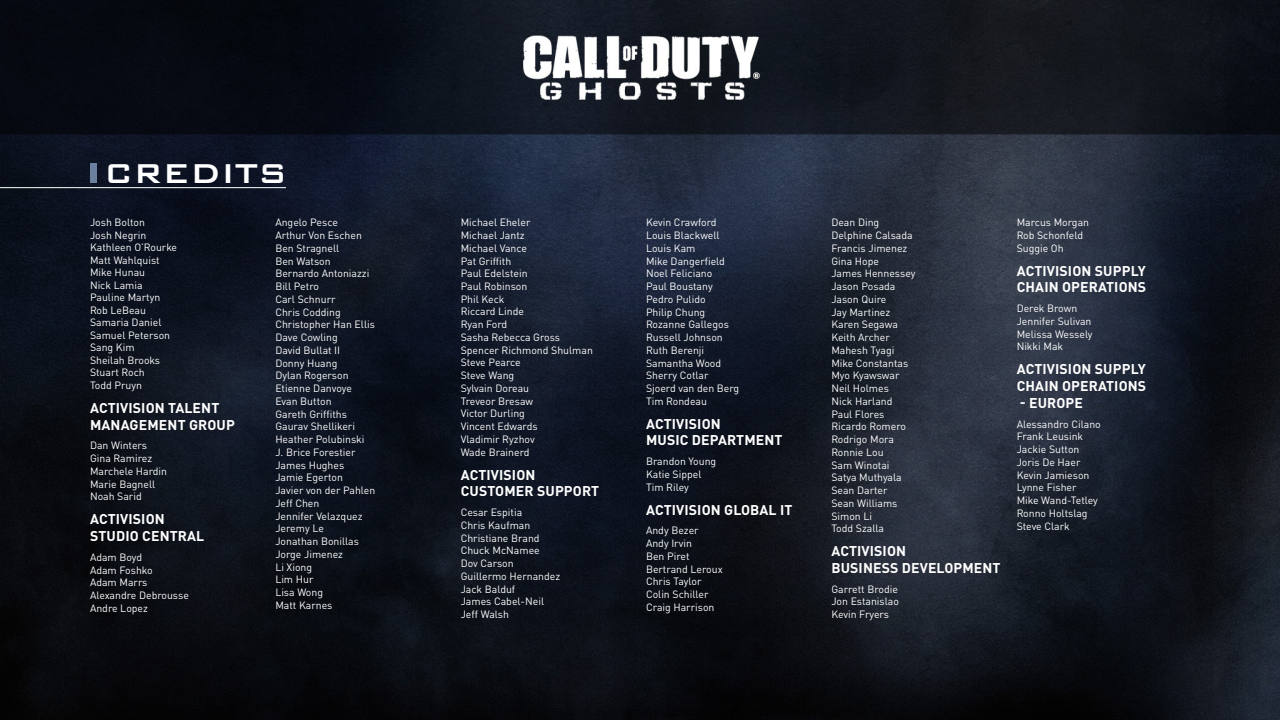
<style>
.page{position:relative;width:1280px;height:720px;background:#fff}
.page>*{position:absolute;margin:0;border:0;box-sizing:border-box;transform-origin:0 0}
.t1{font:500 36.5px "Bank Gothic BT";color:#fff}
.t2{font:700 14px/16.8px "DINOT";letter-spacing:.01em;color:#fff}
.t3{font:10.5px/12.7px "DINOT";color:#fff}
</style>
<div class="page">
<img style="left:0;top:0;width:1280px;height:720px">
<div style="left:90px;top:164px;width:6px;height:19px;background:#6b7f9f"></div>
<hr style="left:0;top:187px;width:286px;height:1px;background:#fff">
<h1 class="t1" style="left:104px;top:153px;width:185px">CREDITS</h1>
<p class="t3" style="left:90px;top:216px;width:89px">Josh Bolton<br>Josh Negrin<br>Kathleen O’Rourke<br>Matt Wahlquist<br>Mike Hunau<br>Nick Lamia<br>Pauline Martyn<br>Rob LeBeau<br>Samaria Daniel<br>Samuel Peterson<br>Sang Kim<br>Sheilah Brooks<br>Stuart Roch<br>Todd Pruyn</p>
<h2 class="t2" style="left:90px;top:399px;width:146px">ACTIVISION TALENT<br>MANAGEMENT GROUP</h2>
<p class="t3" style="left:90px;top:439px;width:79px">Dan Winters<br>Gina Ramirez<br>Marchele Hardin<br>Marie Bagnell<br>Noah Sarid</p>
<h2 class="t2" style="left:90px;top:510px;width:116px">ACTIVISION<br>STUDIO CENTRAL</h2>
<p class="t3" style="left:90px;top:551px;width:100px">Adam Boyd<br>Adam Foshko<br>Adam Marrs<br>Alexandre Debrousse<br>Andre Lopez</p>
<p class="t3" style="left:275px;top:216px;width:102px">Angelo Pesce<br>Arthur Von Eschen<br>Ben Stragnell<br>Ben Watson<br>Bernardo Antoniazzi<br>Bill Petro<br>Carl Schnurr<br>Chris Codding<br>Christopher Han Ellis<br>Dave Cowling<br>David Bullat II<br>Donny Huang<br>Dylan Rogerson<br>Etienne Danvoye<br>Evan Button<br>Gareth Griffiths<br>Gaurav Shellikeri<br>Heather Polubinski<br>J. Brice Forestier<br>James Hughes<br>Jamie Egerton<br>Javier von der Pahlen<br>Jeff Chen<br>Jennifer Velazquez<br>Jeremy Le<br>Jonathan Bonillas<br>Jorge Jimenez<br>Li Xiong<br>Lim Hur<br>Lisa Wong<br>Matt Karnes</p>
<p class="t3" style="left:461px;top:216px;width:134px">Michael Eheler<br>Michael Jantz<br>Michael Vance<br>Pat Griffith<br>Paul Edelstein<br>Paul Robinson<br>Phil Keck<br>Riccard Linde<br>Ryan Ford<br>Sasha Rebecca Gross<br>Spencer Richmond Shulman<br>Steve Pearce<br>Steve Wang<br>Sylvain Doreau<br>Treveor Bresaw<br>Victor Durling<br>Vincent Edwards<br>Vladimir Ryzhov<br>Wade Brainerd</p>
<h2 class="t2" style="left:461px;top:466px;width:140px">ACTIVISION<br>CUSTOMER SUPPORT</h2>
<p class="t3" style="left:461px;top:506px;width:101px">Cesar Espitia<br>Chris Kaufman<br>Christiane Brand<br>Chuck McNamee<br>Dov Carson<br>Guillermo Hernandez<br>Jack Balduf<br>James Cabel-Neil<br>Jeff Walsh</p>
<p class="t3" style="left:646px;top:216px;width:95px">Kevin Crawford<br>Louis Blackwell<br>Louis Kam<br>Mike Dangerfield<br>Noel Feliciano<br>Paul Boustany<br>Pedro Pulido<br>Philip Chung<br>Rozanne Gallegos<br>Russell Johnson<br>Ruth Berenji<br>Samantha Wood<br>Sherry Cotlar<br>Sjoerd van den Berg<br>Tim Rondeau</p>
<h2 class="t2" style="left:646px;top:415px;width:138px">ACTIVISION<br>MUSIC DEPARTMENT</h2>
<p class="t3" style="left:646px;top:455px;width:72px">Brandon Young<br>Katie Sippel<br>Tim Riley</p>
<h2 class="t2" style="left:646px;top:501px;width:148px">ACTIVISION GLOBAL IT</h2>
<p class="t3" style="left:646px;top:524px;width:78px">Andy Bezer<br>Andy Irvin<br>Ben Piret<br>Bertrand Leroux<br>Chris Taylor<br>Colin Schiller<br>Craig Harrison</p>
<p class="t3" style="left:831px;top:216px;width:86px">Dean Ding<br>Delphine Calsada<br>Francis Jimenez<br>Gina Hope<br>James Hennessey<br>Jason Posada<br>Jason Quire<br>Jay Martinez<br>Karen Segawa<br>Keith Archer<br>Mahesh Tyagi<br>Mike Constantas<br>Myo Kyawswar<br>Neil Holmes<br>Nick Harland<br>Paul Flores<br>Ricardo Romero<br>Rodrigo Mora<br>Ronnie Lou<br>Sam Winotai<br>Satya Muthyala<br>Sean Darter<br>Sean Williams<br>Simon Li<br>Todd Szalla</p>
<h2 class="t2" style="left:831px;top:542px;width:171px">ACTIVISION<br>BUSINESS DEVELOPMENT</h2>
<p class="t3" style="left:831px;top:582px;width:69px;text-align:justify">Garrett Brodie Jon Estanislao Kevin Fryers</p>
<p class="t3" style="left:1017px;top:216px;width:74px">Marcus Morgan<br>Rob Schonfeld<br>Suggie Oh</p>
<h2 class="t2" style="left:1017px;top:262px;width:131px">ACTIVISION SUPPLY<br>CHAIN OPERATIONS</h2>
<p class="t3" style="left:1017px;top:302px;width:77px">Derek Brown<br>Jennifer Sulivan<br>Melissa Wessely<br>Nikki Mak</p>
<h2 class="t2" style="left:1017px;top:360px;width:131px">ACTIVISION SUPPLY<br>CHAIN OPERATIONS</h2>
<h2 class="t2" style="left:1020px;top:394px;width:65px">- EUROPE</h2>
<p class="t3" style="left:1017px;top:417px;width:86px">Alessandro Cilano<br>Frank Leusink<br>Jackie Sutton<br>Joris De Haer<br>Kevin Jamieson<br>Lynne Fisher<br>Mike Wand-Tetley<br>Ronno Holtslag<br>Steve Clark</p>
</div>
